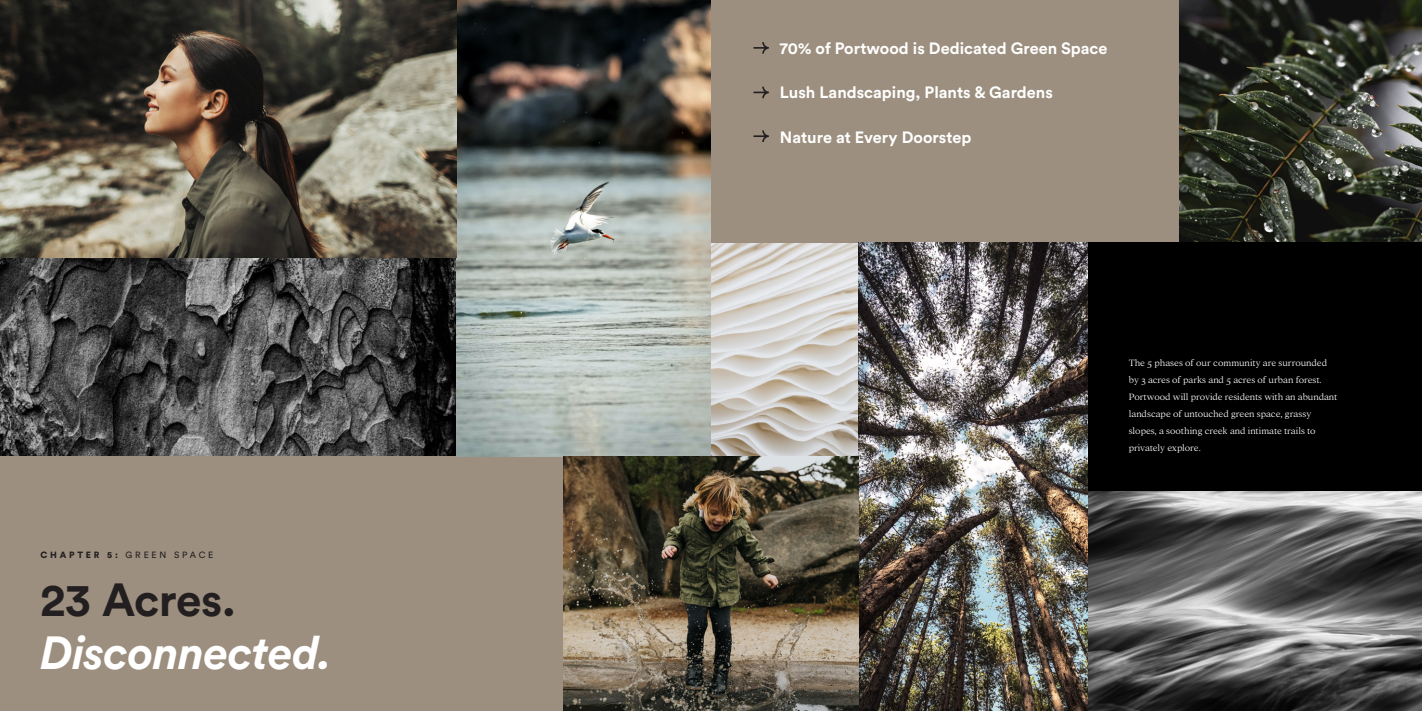
<style>
.page{position:relative;width:1422px;height:711px;background:#fff}
.page>*{position:absolute;margin:0;border:0;box-sizing:border-box;transform-origin:0 0}
.t1{font:italic 700 46px "Circular Std";letter-spacing:-.01em;color:#fff}
.t2{font:700 46px "Circular Std";letter-spacing:-.01em;color:#231f20}
.t3{font:700 16.3px "Circular Std";color:#fff}
.t4{font:100 10px/17px "Addington CF";letter-spacing:-.01em;color:#fff}
.t5{font:9px "Circular Std";letter-spacing:.305em;color:#231f20}
.s1{font-weight:900}
</style>
<div class="page">
<img style="left:0;top:257px;width:456px;height:199px">
<div style="left:0;top:456px;width:564px;height:255px;background:#9c8f7f"></div>
<img style="left:456px;top:0;width:255px;height:456px">
<img style="left:0;top:0;width:456px;height:257px">
<img style="left:711px;top:242px;width:147px;height:214px">
<div style="left:711px;top:0;width:493px;height:242px;background:#9c8f7f"></div>
<img style="left:1180px;top:0;width:242px;height:242px">
<img style="left:858px;top:242px;width:230px;height:469px">
<img style="left:1088px;top:491px;width:334px;height:220px">
<div style="left:1088px;top:242px;width:334px;height:249px;background:#000"></div>
<img style="left:564px;top:456px;width:294px;height:255px">
<svg style="left:754px;top:42px;width:15px;height:12px"></svg>
<svg style="left:754px;top:87px;width:15px;height:11px"></svg>
<svg style="left:754px;top:130px;width:15px;height:12px"></svg>
<p class="t5" style="left:40px;top:550px;width:174px"><span class="s1">CHAPTER 5:</span> GREEN SPACE</p>
<p class="t2" style="left:40px;top:570px;width:197px">23 Acres.</p>
<p class="t1" style="left:40px;top:623px;width:293px">Disconnected.</p>
<p class="t3" style="left:780px;top:37px;width:329px">70% of Portwood is Dedicated Green Space</p>
<p class="t3" style="left:780px;top:82px;width:274px">Lush Landscaping, Plants &amp; Gardens</p>
<p class="t3" style="left:780px;top:127px;width:193px">Nature at Every Doorstep</p>
<p class="t4" style="left:1129px;top:354px;width:210px">The 5 phases of our community are surrounded by 3 acres of parks and 5 acres of urban forest.<br>Portwood will provide residents with an abundant landscape of untouched green space, grassy slopes, a soothing creek and intimate trails to privately explore.</p>
</div>
